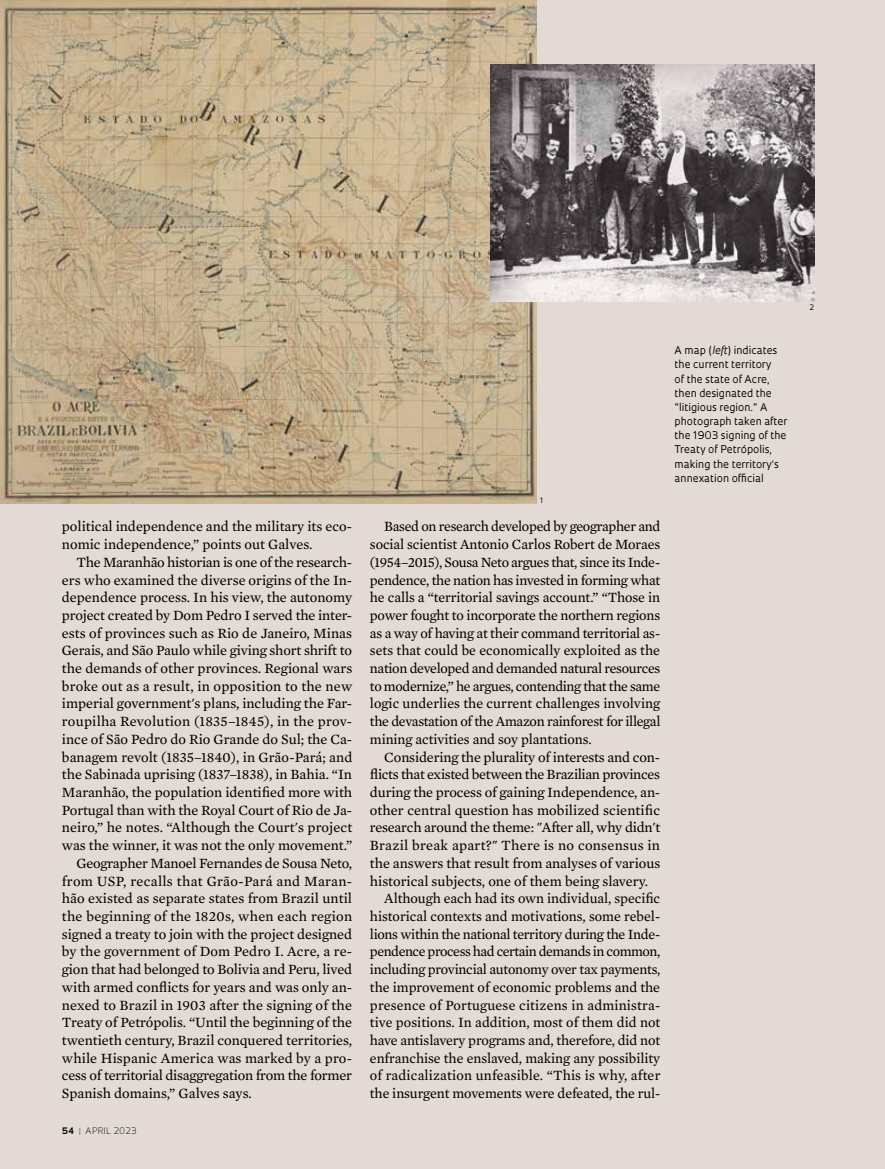
<style>
.page{position:relative;width:885px;height:1169px;background:#fff}
.page>*{position:absolute;margin:0;border:0;box-sizing:border-box;transform-origin:0 0}
.t1{font:14.4px/17.7px "Mercury Text G2";color:#000}
.t2{font:14.4px "Mercury Text G2";letter-spacing:-.02em;color:#000}
.t3{font:14.4px "Mercury Text G2";letter-spacing:.02em;color:#000}
.t4{font:14.4px "Mercury Text G2";letter-spacing:-.025em;color:#000}
.t5{font:14.4px "Mercury Text G2";letter-spacing:-.03em;color:#000}
.t6{font:10.35px/14.1px "Oculum";color:#000}
.t7{font:300 8.7px "Oculum";letter-spacing:.01em;color:#000}
.t8{font:7.35px "Oculum";color:#000}
.s1{font-weight:700}
.s2{font-weight:700;color:#9d9d9c}
.s3{font-style:italic}
</style>
<div class="page">
<div style="left:0;top:0;width:885px;height:1168px;background:#e3dad6"></div>
<img style="left:0;top:0;width:537px;height:503px">
<img style="left:491px;top:64px;width:323px;height:237px">
<p class="t1" style="left:62px;top:517px;width:292px">political independence and the military its eco&shy;nomic independence,” points out Galves.</p>
<p class="t2" style="left:76px;top:551px;width:277px">The Maranhão historian is one of the research-</p>
<p class="t1" style="left:62px;top:570px;width:292px">ers who examined the diverse origins of the In-</p>
<p class="t1" style="left:62px;top:588px;width:292px">dependence process. In his view, the autonomy</p>
<p class="t1" style="left:62px;top:605px;width:292px">project created by Dom Pedro I served the inter-</p>
<p class="t1" style="left:62px;top:623px;width:292px">ests of provinces such as Rio de Janeiro, Minas</p>
<p class="t1" style="left:62px;top:641px;width:292px">Gerais, and São Paulo while giving short shrift to</p>
<p class="t1" style="left:62px;top:658px;width:292px">the demands of other provinces. Regional wars</p>
<p class="t1" style="left:62px;top:676px;width:292px">broke out as a result, in opposition to the new</p>
<p class="t1" style="left:62px;top:694px;width:292px">imperial government's plans, including the Far-</p>
<p class="t1" style="left:62px;top:711px;width:292px">roupilha Revolution (1835–1845), in the prov-</p>
<p class="t1" style="left:62px;top:729px;width:292px">ince of São Pedro do Rio Grande do Sul; the Ca-</p>
<p class="t1" style="left:62px;top:747px;width:292px">banagem revolt (1835–1840), in Grão-Pará; and</p>
<p class="t1" style="left:62px;top:765px;width:292px">the Sabinada uprising (1837–1838), in Bahia. “In</p>
<p class="t1" style="left:62px;top:782px;width:292px">Maranhão, the population identified more with</p>
<p class="t1" style="left:62px;top:800px;width:292px">Portugal than with the Royal Court of Rio de Ja-</p>
<p class="t1" style="left:62px;top:818px;width:292px">neiro,” he notes. “Although the Court's project</p>
<p class="t1" style="left:62px;top:835px;width:292px">was the winner, it was not the only movement.”</p>
<p class="t1" style="left:76px;top:853px;width:277px">Geographer Manoel Fernandes de Sousa Neto,</p>
<p class="t3" style="left:62px;top:870px;width:292px">from USP, recalls that Grão-Pará and Maran-</p>
<p class="t1" style="left:62px;top:889px;width:292px">hão existed as separate states from Brazil until</p>
<p class="t3" style="left:62px;top:905px;width:292px">the beginning of the 1820s, when each region</p>
<p class="t1" style="left:62px;top:924px;width:292px">signed a treaty to join with the project designed</p>
<p class="t1" style="left:62px;top:942px;width:292px">by the government of Dom Pedro I. Acre, a re-</p>
<p class="t1" style="left:62px;top:959px;width:292px">gion that had belonged to Bolivia and Peru, lived</p>
<p class="t1" style="left:62px;top:977px;width:292px">with armed conflicts for years and was only an-</p>
<p class="t1" style="left:62px;top:995px;width:292px">nexed to Brazil in 1903 after the signing of the</p>
<p class="t1" style="left:62px;top:1012px;width:292px">Treaty of Petrópolis. “Until the beginning of the</p>
<p class="t1" style="left:62px;top:1030px;width:292px">twentieth century, Brazil conquered territories,</p>
<p class="t1" style="left:62px;top:1048px;width:292px">while Hispanic America was marked by a pro-</p>
<p class="t1" style="left:62px;top:1066px;width:291px">cess of territorial disaggregation from the former</p>
<p class="t1" style="left:62px;top:1083px;width:191px">Spanish domains,” Galves says.</p>
<p class="t7" style="left:62px;top:1124px;width:76px"><span class="s1">54</span> <span class="s2">|</span> APRIL 2023</p>
<p class="t8" style="left:540px;top:496px;width:5px">1</p>
<p class="t1" style="left:370px;top:517px;width:292px;text-align:justify;text-indent:14px">Based on research developed by geographer and social scientist Antonio Carlos Robert de Moraes (1954–2015), Sousa Neto argues that, since its Inde&shy;pendence, the nation has invested in forming what he calls a “territorial savings account.” “Those in power fought to incorporate the northern regions as a way of having at their command territorial as&shy;sets that could be economically exploited as the nation developed and demanded natural resources to modernize,” he argues, contending that the same logic underlies the current challenges involving the devastation of the Amazon rainforest for illegal mining activities and soy plantations.</p>
<p class="t1" style="left:384px;top:747px;width:277px">Considering the plurality of interests and con-</p>
<p class="t4" style="left:370px;top:764px;width:292px">flicts that existed between the Brazilian provinces</p>
<p class="t1" style="left:370px;top:782px;width:292px">during the process of gaining Independence, an-</p>
<p class="t1" style="left:370px;top:800px;width:292px">other central question has mobilized scientific</p>
<p class="t1" style="left:370px;top:818px;width:292px">research around the theme: "After all, why didn't</p>
<p class="t3" style="left:370px;top:835px;width:292px">Brazil break apart?" There is no consensus in</p>
<p class="t1" style="left:370px;top:853px;width:292px">the answers that result from analyses of various</p>
<p class="t1" style="left:370px;top:871px;width:280px">historical subjects, one of them being slavery.</p>
<p class="t1" style="left:384px;top:889px;width:277px">Although each had its own individual, specific</p>
<p class="t1" style="left:370px;top:906px;width:292px">historical contexts and motivations, some rebel-</p>
<p class="t2" style="left:370px;top:923px;width:292px">lions within the national territory during the Inde-</p>
<p class="t5" style="left:370px;top:941px;width:292px">pendence process had certain demands in common,</p>
<p class="t2" style="left:370px;top:959px;width:292px">including provincial autonomy over tax payments,</p>
<p class="t1" style="left:370px;top:977px;width:292px">the improvement of economic problems and the</p>
<p class="t1" style="left:370px;top:995px;width:292px">presence of Portuguese citizens in administra-</p>
<p class="t1" style="left:370px;top:1012px;width:292px">tive positions. In addition, most of them did not</p>
<p class="t1" style="left:370px;top:1030px;width:292px">have antislavery programs and, therefore, did not</p>
<p class="t1" style="left:370px;top:1048px;width:292px">enfranchise the enslaved, making any possibility</p>
<p class="t1" style="left:370px;top:1066px;width:292px">of radicalization unfeasible. “This is why, after</p>
<p class="t1" style="left:370px;top:1083px;width:292px">the insurgent movements were defeated, the rul-</p>
<p class="t6" style="left:675px;top:343px;width:114px">A map (<span class="s3">left</span>) indicates the current territory<br>of the state of Acre, then designated the “litigious region.” A photograph taken after the 1903 signing of the<br>Treaty of Petrópolis, making the territory's annexation official</p>
<p class="t8" style="left:809px;top:302px;width:6px">2</p>
</div>
